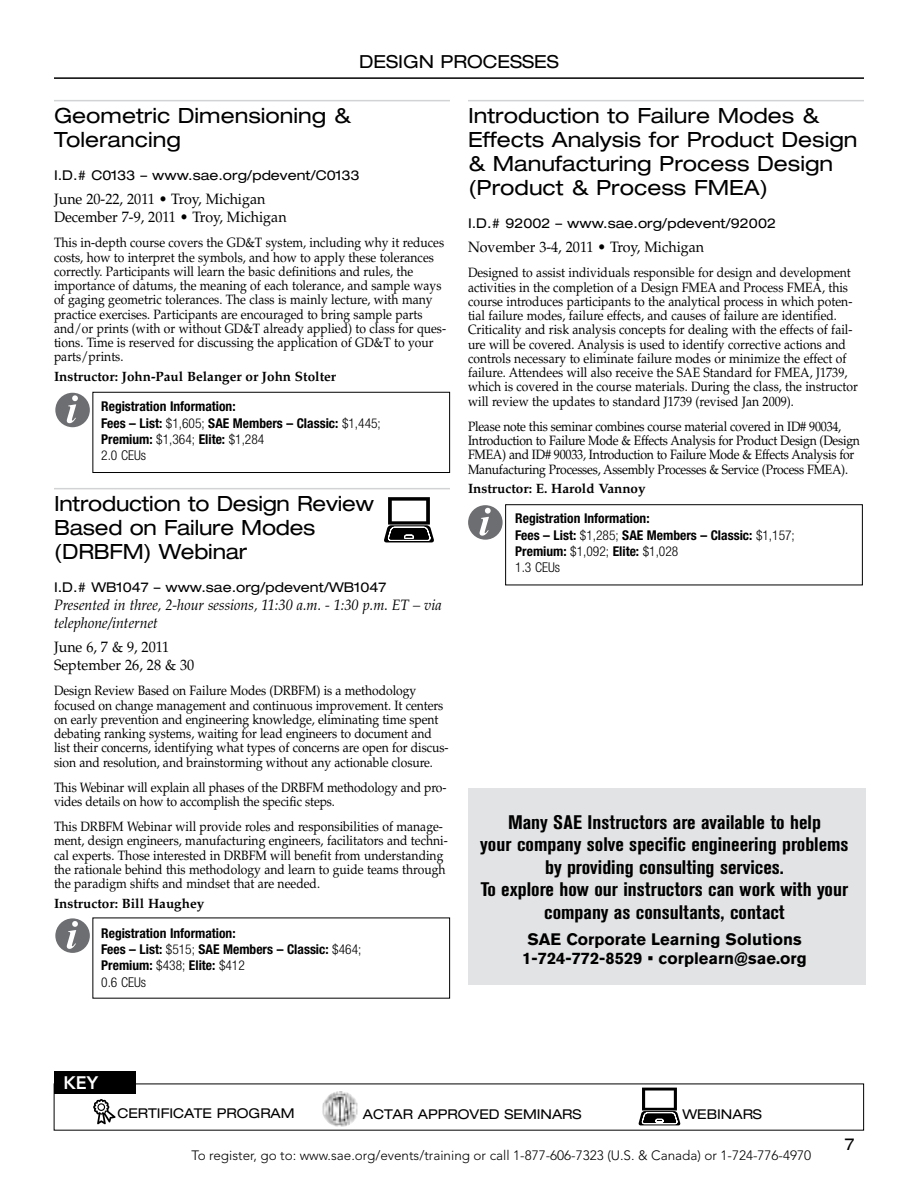
<style>
.page{position:relative;width:918px;height:1188px;background:#fff}
.page>*{position:absolute;margin:0;border:0;box-sizing:border-box;transform-origin:0 0}
.t1{font:expanded 21px/24px "Helvetica Neue LT Std";color:#000}
.t2{font:700 condensed 19.5px/22.5px "Akzidenz Grotesk Pro";color:#000;text-align:center;scale:1.1 1}
.t3{font:expanded 18px "Helvetica Neue";color:#000}
.t4{font:800 18px "Avenir";color:#fff}
.t5{font:700 16.5px/19.5px "Akzidenz Grotesk Pro";color:#000;text-align:center}
.t6{font:expanded 16.5px "Helvetica Neue LT Std";color:#000}
.t7{font:15px/18px "Palatino LT Std";color:#000;scale:.95 1}
.t8{font:italic 15px/18px "Palatino LT Std";color:#000;scale:.95 1}
.t9{font:13.5px/14.2px "Palatino LT Std";color:#000;scale:.9 1}
.t10{font:700 condensed 13.5px/16.2px "Helvetica Neue LT Std";color:#000}
.t11{font:13.5px/14.2px "Palatino LT Std";letter-spacing:-.02em;color:#000;scale:.9 1}
.t12{font:expanded 13.5px "Helvetica Neue LT Std";color:#000}
.t13{font:300 13.5px "Avenir";color:#000}
.t14{font:700 13.5px "Palatino LT Std";color:#000}
.s1{font-weight:300}
</style>
<div class="page">
<div style="left:54px;top:1071px;width:82px;height:23px;background:#000"></div>
<img style="left:322px;top:1091px;width:36px;height:36px">
<svg style="left:638px;top:1088px;width:43px;height:37px"></svg>
<svg style="left:93px;top:1099px;width:23px;height:25px"></svg>
<hr style="left:54px;top:100px;width:396px;height:1px;background:#d1d3d4">
<hr style="left:54px;top:488px;width:396px;height:1px;background:#d1d3d4">
<svg style="left:384px;top:497px;width:50px;height:45px"></svg>
<hr style="left:468px;top:100px;width:396px;height:1px;background:#d1d3d4">
<hr style="left:54px;top:77px;width:810px;height:2px;background:#000">
<div style="left:92px;top:392px;width:358px;height:81px;border:1px solid #000"></div>
<div style="left:55px;top:393px;width:35px;height:34px;background:#6d6e71;border-radius:50%"></div>
<svg style="left:67px;top:395px;width:11px;height:28px"></svg>
<div style="left:55px;top:918px;width:35px;height:35px;background:#6d6e71;border-radius:50%"></div>
<svg style="left:67px;top:921px;width:11px;height:28px"></svg>
<div style="left:505px;top:504px;width:358px;height:81px;border:1px solid #000"></div>
<div style="left:468px;top:505px;width:35px;height:35px;background:#6d6e71;border-radius:50%"></div>
<svg style="left:480px;top:508px;width:11px;height:28px"></svg>
<div style="left:468px;top:788px;width:398px;height:196px;background:#e2e3e4"></div>
<h3 class="t3" style="left:359px;top:51px;width:201px">DESIGN PROCESSES</h3>
<h1 class="t1" style="left:54px;top:103px;width:298px">Geometric Dimensioning &amp;<br>Tolerancing</h1>
<p class="t12" style="left:54px;top:167px;width:307px">I .D.# C0133 – www.sae.org/pdevent/C0133</p>
<p class="t7" style="left:54px;top:191px;width:246px">June 20-22, 2011 • Troy, Michigan<br>December 7-9, 2011 • Troy, Michigan</p>
<p class="t9" style="left:54px;top:236px;width:437px">This in-depth course covers the GD&amp;T system, including why it reduces costs, how to interpret the symbols, and how to apply these tolerances correctly. Participants will learn the basic definitions and rules, the importance of datums, the meaning of each tolerance, and sample ways of gaging geometric tolerances. The class is mainly lecture, with many practice exercises. Participants are encouraged to bring sample parts and/or prints (with or without GD&amp;T already applied) to class for ques&shy;tions. Time is reserved for discussing the application of GD&amp;T to your parts/prints.</p>
<p class="t14" style="left:54px;top:369px;width:284px">Instructor: John-Paul Belanger or John Stolter</p>
<p class="t10" style="left:101px;top:398px;width:281px">Registration Information:<br>Fees – List: <span class="s1">$1,605;</span> SAE Members – Classic: <span class="s1">$1,445;<br></span>Premium: <span class="s1">$1,364;</span> Elite: <span class="s1">$1,284<br>2.0 CEUs</span></p>
<h1 class="t1" style="left:54px;top:491px;width:322px">I ntroduction to Design Review<br>Based on Failure Modes<br>(DRBFM</h1>
<h1 class="t1" style="left:143px;top:539px;width:105px">) Webinar</h1>
<p class="t12" style="left:54px;top:579px;width:334px">I .D.# WB1047 – www.sae.org/pdevent/WB1047</p>
<p class="t8" style="left:54px;top:596px;width:410px">Presented in three, 2-hour sessions, 11:30 a.m. - 1:30 p.m. ET – via telephone/internet</p>
<p class="t7" style="left:54px;top:639px;width:149px">June 6, 7 &amp; 9, 2011<br>September 26, 28 &amp; 30</p>
<p class="t9" style="left:54px;top:684px;width:440px">Design Review Based on Failure Modes (DRBFM) is a methodology focused on change management and continuous improvement. It centers on early prevention and engineering knowledge, eliminating time spent debating ranking systems, waiting for lead engineers to document and list their concerns, identifying what types of concerns are open for discus&shy;sion and resolution, and brainstorming without any actionable closure.</p>
<p class="t9" style="left:54px;top:780px;width:438px">This Webinar will explain all phases of the DRBFM methodology and pro&shy;vides details on how to accomplish the specific steps.</p>
<p class="t9" style="left:54px;top:820px;width:439px">This DRBFM Webinar will provide roles and responsibilities of manage&shy;ment, design engineers, manufacturing engineers, facilitators and techni&shy;cal experts. Those interested in DRBFM will benefit from understanding the rationale behind this methodology and learn to guide teams through the paradigm shifts and mindset that are needed.</p>
<p class="t14" style="left:54px;top:895px;width:152px">Instructor: Bill Haughey</p>
<p class="t10" style="left:101px;top:925px;width:262px">Registration Information:<br>Fees – List: <span class="s1">$515;</span> SAE Members – Classic: <span class="s1">$464;<br></span>Premium: <span class="s1">$438;</span> Elite: <span class="s1">$412<br>0.6 CEUs</span></p>
<h1 class="t1" style="left:468px;top:103px;width:391px">I ntroduction to Failure Modes &amp;<br>Effects Analysis for Product Design &amp; Manufacturing Process Design (Product &amp; Process FMEA</h1>
<h1 class="t1" style="left:760px;top:175px;width:10px">)</h1>
<p class="t12" style="left:468px;top:215px;width:310px">I .D.# 92002 – www.sae.org/pdevent/92002</p>
<p class="t7" style="left:468px;top:239px;width:250px">November 3-4, 2011 • Troy, Michigan</p>
<p class="t9" style="left:468px;top:266px;width:435px">Designed to assist individuals responsible for design and development activities in the completion of a Design FMEA and Process FMEA, this course introduces participants to the analytical process in which poten&shy;tial failure modes, failure effects, and causes of failure are identified.<br>Criticality and risk analysis concepts for dealing with the effects of fail&shy;ure will be covered. Analysis is used to identify corrective actions and controls necessary to eliminate failure modes or minimize the effect of failure. Attendees will also receive the SAE Standard for FMEA, J1739, which is covered in the course materials. During the class, the instructor will review the updates to standard J1739 (revised Jan 2009).</p>
<p class="t11" style="left:468px;top:419px;width:437px">Please note this seminar combines course material covered in ID# 90034, Introduction to Failure Mode &amp; Effects Analysis for Product Design (Design FMEA) and ID# 90033, Introduction to Failure Mode &amp; Effects Analysis for Manufacturing Processes, Assembly Processes &amp; Service (Process FMEA).</p>
<p class="t14" style="left:468px;top:481px;width:179px">Instructor: E. Harold Vannoy</p>
<p class="t10" style="left:515px;top:510px;width:281px">Registration Information:<br>Fees – List: <span class="s1">$1,285;</span> SAE Members – Classic: <span class="s1">$1,157;<br></span>Premium: <span class="s1">$1,092;</span> Elite: <span class="s1">$1,028<br>1.3 CEUs</span></p>
<h2 class="t2" style="left:480px;top:810px;width:336px">Many SAE Instructors are available to help<br>your company solve specific engineering problems by providing consulting services.<br>To explore how our instructors can work with your company as consultants, contact</h2>
<p class="t5" style="left:522px;top:929px;width:286px">SAE Corporate Learning Solutions<br>1-724-772-8529 • corplearn@sae.org</p>
<h3 class="t4" style="left:63px;top:1072px;width:36px">Key</h3>
<p class="t12" style="left:117px;top:1105px;width:179px">Certificate Program</p>
<p class="t12" style="left:363px;top:1106px;width:32px">ACTAR</p>
<p class="t12" style="left:418px;top:1106px;width:98px">APPROVED SEMINARS</p>
<p class="t12" style="left:682px;top:1106px;width:81px">Webinars</p>
<p class="t13" style="left:191px;top:1147px;width:621px">To register, go to: www.sae.org/events/training or call 1-877-606-7323 (U.S. &amp; Canada) or 1-724-776-4970</p>
<p class="t6" style="left:845px;top:1134px;width:11px">7</p>
</div>
